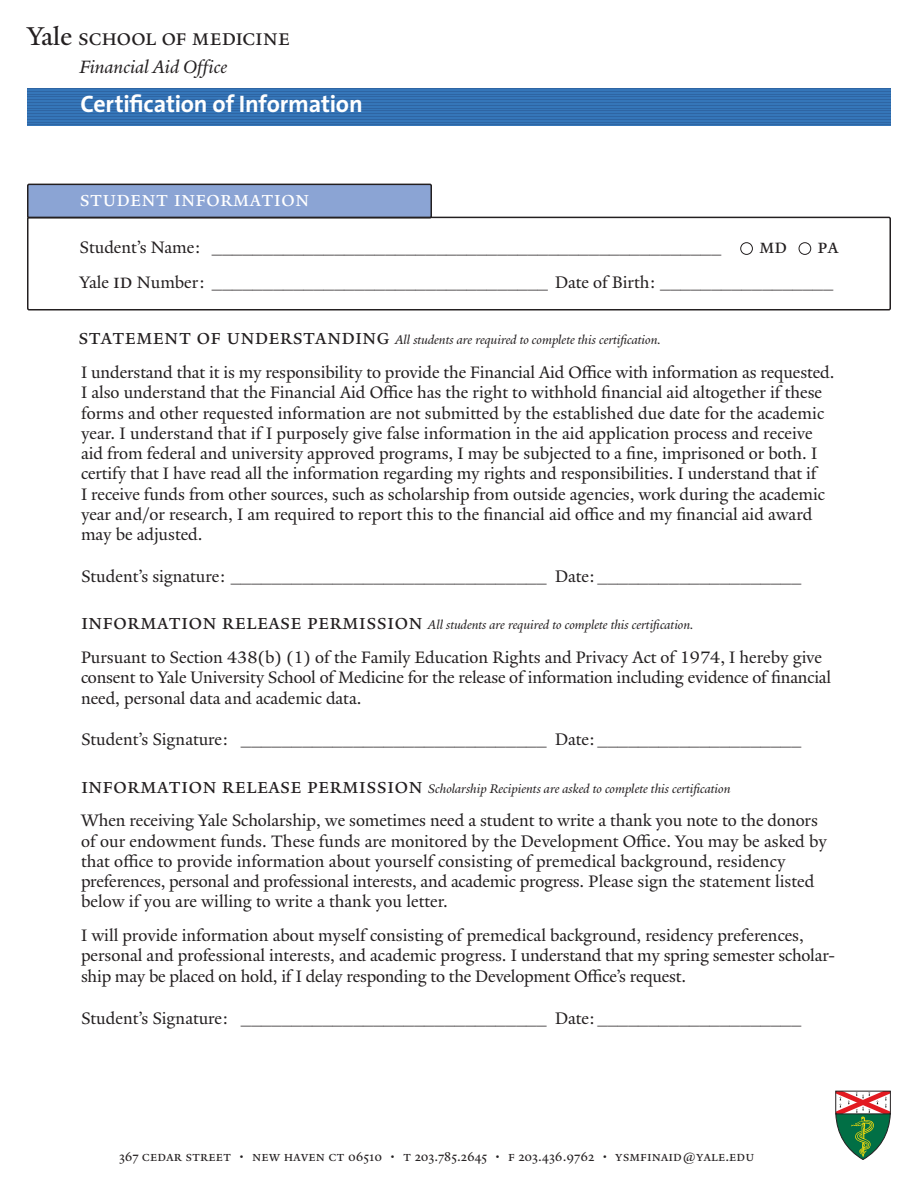
<style>
.page{position:relative;width:918px;height:1188px;background:#fff}
.page>*{position:absolute;margin:0;border:0;box-sizing:border-box;transform-origin:0 0}
.t1{font:700 24px "The Sans";letter-spacing:-.01em;color:#fff}
.t2{font:23.85px "Yale New";letter-spacing:-.015em;color:#231f20}
.t3{font:22.5px "Yale New";color:#fff}
.t4{font:21px "Yale New";color:#231f20}
.t5{font:italic 19.35px "Yale New";letter-spacing:.005em;color:#231f20}
.t6{font:18px/20.2px "Yale New";color:#231f20}
.t7{font:14.4px "Yale New";color:#231f20}
.t8{font:italic 13.5px "Yale New";color:#231f20}
.s1{font-size:27.9px}
.s2{font-size:21px}
.s3{font-style:normal;font-size:22.5px}
</style>
<div class="page">
<svg style="left:835px;top:1091px;width:56px;height:69px"></svg>
<div style="left:27px;top:88px;width:864px;height:38px;background:#3576b9"></div>
<hr style="left:27px;top:88px;width:864px;height:1px;background:#2e65a3">
<hr style="left:27px;top:91px;width:864px;height:1px;background:#2e65a3">
<hr style="left:27px;top:94px;width:864px;height:1px;background:#2e65a3">
<hr style="left:27px;top:96px;width:864px;height:1px;background:#2e65a3">
<hr style="left:27px;top:99px;width:864px;height:1px;background:#2e65a3">
<hr style="left:27px;top:102px;width:864px;height:1px;background:#2e65a3">
<hr style="left:27px;top:105px;width:864px;height:1px;background:#2e65a3">
<hr style="left:27px;top:108px;width:864px;height:1px;background:#2e65a3">
<hr style="left:27px;top:110px;width:864px;height:1px;background:#2e65a3">
<hr style="left:27px;top:113px;width:864px;height:1px;background:#2e65a3">
<hr style="left:27px;top:116px;width:864px;height:1px;background:#2e65a3">
<hr style="left:27px;top:119px;width:864px;height:1px;background:#2e65a3">
<hr style="left:27px;top:122px;width:864px;height:1px;background:#2e65a3">
<hr style="left:27px;top:124px;width:864px;height:1px;background:#2e65a3">
<div style="left:28px;top:184px;width:403px;height:34px;background:#8ba4d4"></div>
<div style="left:27px;top:184px;width:405px;height:34px;border:2px solid #231f20"></div>
<div style="left:27px;top:217px;width:864px;height:93px;border:2px solid #231f20"></div>
<div style="left:740px;top:242px;width:13px;height:13px;border:1px solid #231f20;border-radius:50%"></div>
<div style="left:799px;top:242px;width:12px;height:13px;border:1px solid #231f20;border-radius:50%"></div>
<h2 class="t2" style="left:27px;top:23px;width:265px"><span class="s1">•</span> school of medicine</h2>
<p class="t5" style="left:79px;top:55px;width:149px">Financial Aid Office</p>
<h1 class="t1" style="left:80px;top:84px;width:284px">Certification of Information</h1>
<p class="t3" style="left:80px;top:185px;width:232px">Student information</p>
<p class="t6" style="left:79px;top:237px;width:643px">Student’s Name: __________________________________________________</p>
<p class="t4" style="left:759px;top:234px;width:15px">MD</p>
<p class="t4" style="left:818px;top:234px;width:23px">pa</p>
<p class="t6" style="left:79px;top:272px;width:755px">Yale <span class="s2">ID</span> Number: _________________________________ Date of Birth: _________________</p>
<p class="t8" style="left:78px;top:332px;width:585px"><span class="s3">Statement of Understanding</span> All students are required to complete this certification.</p>
<p class="t6" style="left:81px;top:362px;width:755px">I understand that it is my responsibility to provide the Financial Aid Office with information as requested.</p>
<p class="t6" style="left:81px;top:383px;width:745px">I also understand that the Financial Aid Office has the right to withhold financial aid altogether if these forms and other requested information are not submitted by the established due date for the academic year. I understand that if I purposely give false information in the aid application process and receive aid from federal and university approved programs, I may be subjected to a fine, imprisoned or both. I certify that I have read all the information regarding my rights and responsibilities. I understand that if I receive funds from other sources, such as scholarship from outside agencies, work during the academic year and/or research, I am required to report this to the financial aid office and my financial aid award may be adjusted.</p>
<p class="t6" style="left:81px;top:566px;width:722px">Student’s signature: _______________________________ Date:____________________</p>
<p class="t8" style="left:81px;top:617px;width:614px"><span class="s3">Information Release Permiss ion</span> All students are required to complete this certification.</p>
<p class="t6" style="left:81px;top:647px;width:752px">Pursuant to Section 438(b) (1) of the Family Education Rights and Privacy Act of 1974, I hereby give consent to Yale University School of Medicine for the release of information including evidence of financial need, personal data and academic data.</p>
<p class="t6" style="left:81px;top:730px;width:722px">Student’s Signature: ______________________________ Date:____________________</p>
<p class="t8" style="left:81px;top:780px;width:651px"><span class="s3">Information Release Permiss ion</span> Scholarship Recipients are asked to complete this certification</p>
<p class="t6" style="left:81px;top:811px;width:747px">When receiving Yale Scholarship, we sometimes need a student to write a thank you note to the donors of our endowment funds. These funds are monitored by the Development Office. You may be asked by that office to provide information about yourself consisting of premedical background, residency preferences, personal and professional interests, and academic progress. Please sign the statement listed below if you are willing to write a thank you letter.</p>
<p class="t6" style="left:81px;top:925px;width:756px">I will provide information about myself consisting of premedical background, residency preferences, personal and professional interests, and academic progress. I understand that my spring semester scholar&shy;ship may be placed on hold, if I delay responding to the Development Office’s request.</p>
<p class="t6" style="left:81px;top:1008px;width:722px">Student’s Signature: ______________________________ Date:____________________</p>
<p class="t7" style="left:119px;top:1148px;width:637px">367 cedar street • new haven ct 06510 • t 203.785.2645 • f 203.436.9762 • ysmfinaid@yale.edu</p>
</div>
